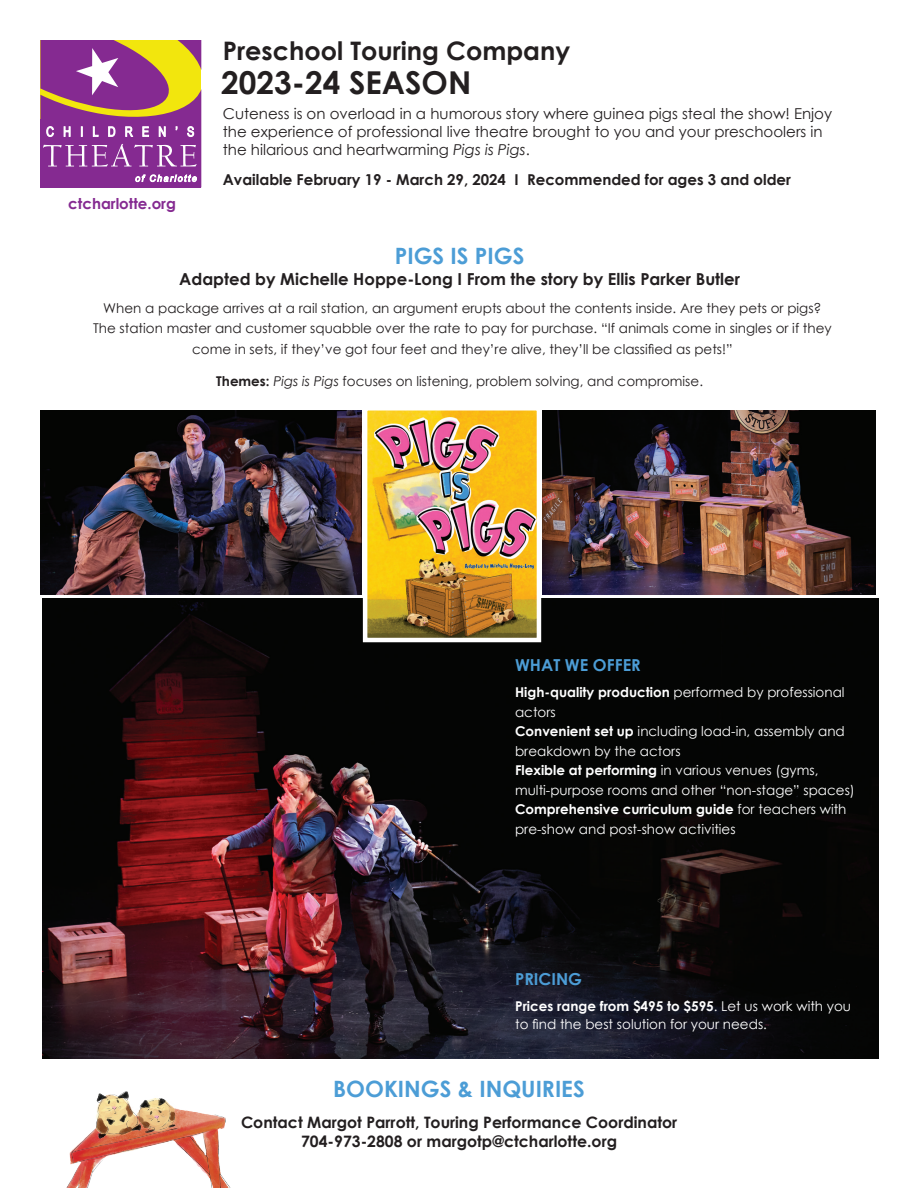
<style>
.page{position:relative;width:918px;height:1188px;background:#fff}
.page>*{position:absolute;margin:0;border:0;box-sizing:border-box;transform-origin:0 0}
.t1{font:700 31.5px "Century Gothic";color:#231f20}
.t2{font:700 25.5px "Century Gothic";color:#231f20}
.t3{font:700 22.5px "Century Gothic";color:#4c9dd6}
.t4{font:700 16.5px "Century Gothic";color:#231f20}
.t5{font:700 16.5px "Century Gothic";color:#4c9dd6}
.t6{font:700 15.75px/18.9px "Century Gothic";color:#231f20;text-align:center}
.t7{font:15px/18px "Century Gothic";color:#231f20}
.t8{font:700 15px "Century Gothic";color:#231f20}
.t9{font:700 15px "Century Gothic";color:#852a91}
.t10{font:13.5px/19.5px "Century Gothic";color:#fff}
.t11{font:13.5px/19.5px "Century Gothic";color:#231f20;text-align:center}
.s1{font-style:italic}
.s2{font-weight:700}
</style>
<div class="page">
<svg style="left:40px;top:40px;width:161px;height:147px;background:#a05a85"></svg>
<img style="left:42px;top:599px;width:836px;height:460px">
<img style="left:368px;top:411px;width:168px;height:226px">
<div style="left:363px;top:406px;width:178px;height:236px;border:4px solid #fff"></div>
<img style="left:40px;top:411px;width:321px;height:183px">
<img style="left:543px;top:411px;width:333px;height:183px">
<img style="left:66px;top:1091px;width:165px;height:97px">
<h2 class="t2" style="left:223px;top:31px;width:349px">Preschool Touring Company</h2>
<h1 class="t1" style="left:221px;top:59px;width:252px">2023-24 SEASON</h1>
<p class="t9" style="left:68px;top:193px;width:109px">ctcharlotte.org</p>
<p class="t7" style="left:223px;top:104px;width:611px">Cuteness is on overload in a humorous story where guinea pigs steal the show! Enjoy the experience of professional live theatre brought to you and your preschoolers in the hilarious and heartwarming <span class="s1">Pigs is Pigs</span>.</p>
<p class="t8" style="left:223px;top:168px;width:570px">Available February 19 - March 29, 2024 I Recommended for ages 3 and older</p>
<h3 class="t3" style="left:395px;top:238px;width:131px">PIGS IS PIGS</h3>
<p class="t4" style="left:179px;top:266px;width:562px">Adapted by Michelle Hoppe-Long I From the story by Ellis Parker Butler</p>
<p class="t11" style="left:93px;top:299px;width:740px">When a package arrives at a rail station, an argument erupts about the contents inside. Are they pets or pigs?<br>The station master and customer squabble over the rate to pay for purchase. “If animals come in singles or if they</p>
<p class="t11" style="left:192px;top:339px;width:542px">come in sets, if they’ve got four feet and they’re alive, they’ll be classified as pets!”</p>
<p class="t11" style="left:216px;top:371px;width:488px"><span class="s2">Themes:</span> <span class="s1">Pigs is Pigs</span> focuses on listening, problem solving, and compromise.</p>
<p class="t5" style="left:515px;top:652px;width:127px">WHAT WE OFFER</p>
<p class="t10" style="left:515px;top:683px;width:341px"><span class="s2">High-quality production</span> performed by professional actors<br><span class="s2">Convenient set up</span> including load-in, assembly and breakdown by the actors<br><span class="s2">Flexible at performing</span> in various venues (gyms, multi-purpose rooms and other “non-stage” spaces)<br><span class="s2">Comprehensive curriculum guide</span> for teachers with pre-show and post-show activities</p>
<p class="t5" style="left:515px;top:966px;width:68px">PRICING</p>
<p class="t10" style="left:515px;top:997px;width:338px;line-height:18px"><span class="s2">Prices range from $495 to $595</span>. Let us work with you to find the best solution for your needs.</p>
<h3 class="t3" style="left:333px;top:1072px;width:253px">BOOKINGS &amp; INQUIRIES</h3>
<p class="t6" style="left:241px;top:1112px;width:438px">Contact Margot Parrott, Touring Performance Coordinator<br>704-973-2808 or margotp@ctcharlotte.org</p>
</div>
